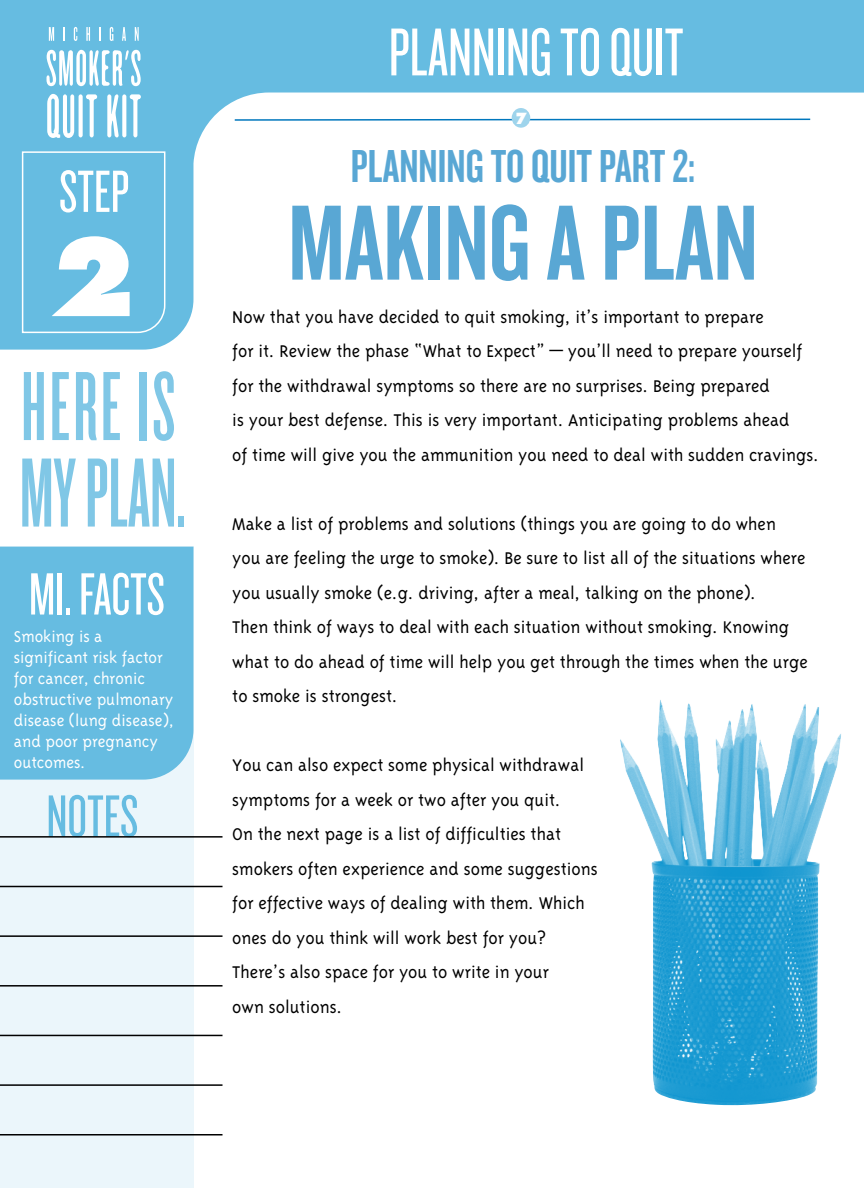
<style>
.page{position:relative;width:864px;height:1188px;background:#fff}
.page>*{position:absolute;margin:0;border:0;box-sizing:border-box;transform-origin:0 0}
.t1{font:800 117.9px "Futura T";color:#fff}
.t2{font:111px "Knockout HTF48 Featherweight";color:#59a7d4}
.t3{font:102.15px/86.6px "Knockout HTF46 Flyweight";letter-spacing:.015em;color:#80c7e6}
.t4{font:70.35px "Knockout HTF27 Junior Bantamwt";color:#fff}
.t5{font:61.95px "Knockout HTF27 Junior Bantamwt";color:#fff}
.t6{font:61.95px "Knockout HTF27 Junior Bantamwt";color:#66bce1}
.t7{font:48px "Knockout HTF48 Featherweight";color:#59a7d4}
.t8{font:300 19.5px/34.5px "Triplex";color:#000}
.t9{font:300 18px/21px "Triplex";color:#fff}
.t10{font:800 16.95px "Futura T";color:#fff;scale:.94 1}
</style>
<div class="page">
<svg style="left:0;top:0;width:864px;height:350px"></svg>
<div style="left:0;top:547px;width:193px;height:641px;background:#ebf6fb"></div>
<div style="left:0;top:547px;width:193px;height:233px;background:#66bce1"></div>
<svg style="left:47px;top:50px;width:94px;height:36px"></svg>
<svg style="left:47px;top:94px;width:27px;height:44px"></svg>
<svg style="left:79px;top:94px;width:4px;height:43px"></svg>
<svg style="left:86px;top:94px;width:11px;height:43px"></svg>
<svg style="left:107px;top:94px;width:12px;height:43px"></svg>
<svg style="left:122px;top:94px;width:4px;height:43px"></svg>
<svg style="left:130px;top:94px;width:11px;height:43px"></svg>
<svg style="left:49px;top:27px;width:5px;height:14px"></svg>
<svg style="left:63px;top:27px;width:2px;height:14px"></svg>
<svg style="left:74px;top:27px;width:3px;height:14px"></svg>
<svg style="left:86px;top:27px;width:4px;height:14px"></svg>
<svg style="left:99px;top:27px;width:2px;height:14px"></svg>
<svg style="left:110px;top:27px;width:3px;height:14px"></svg>
<svg style="left:122px;top:27px;width:4px;height:14px"></svg>
<svg style="left:135px;top:27px;width:4px;height:14px"></svg>
<hr style="left:0;top:1084px;width:223px;height:2px;background:#000">
<hr style="left:0;top:886px;width:223px;height:1px;background:#000">
<hr style="left:0;top:935px;width:223px;height:2px;background:#000">
<hr style="left:0;top:985px;width:223px;height:2px;background:#000">
<hr style="left:0;top:1035px;width:223px;height:1px;background:#000">
<hr style="left:0;top:836px;width:223px;height:2px;background:#000">
<hr style="left:0;top:1134px;width:223px;height:2px;background:#000">
<div style="left:21px;top:151px;width:145px;height:183px;background:#66bce1"></div>
<div style="left:231px;top:306px;width:590px;height:879px;background:#fff"></div>
<img style="left:620px;top:700px;width:221px;height:406px">
<svg style="left:233px;top:118px;width:579px;height:3px"></svg>
<div style="left:512px;top:108px;width:18px;height:20px;background:#9ed4ec;border-radius:50%"></div>
<h3 class="t5" style="left:59px;top:161px;width:72px">STEP</h3>
<h1 class="t1" style="left:51px;top:206px;width:85px">2</h1>
<h3 class="t3" style="left:20px;top:365px;width:168px">HERE IS<br>MY PLAN.</h3>
<h3 class="t5" style="left:29px;top:564px;width:138px">MI. FACTS</h3>
<p class="t9" style="left:14px;top:626px;width:162px">Smoking is a significant risk factor for cancer, chronic obstructive pulmonary disease (lung disease), and poor pregnancy outcomes.</p>
<h3 class="t6" style="left:47px;top:786px;width:93px">NOTES</h3>
<h3 class="t4" style="left:389px;top:18px;width:296px">PLANNING TO QUIT</h3>
<p class="t10" style="left:515px;top:108px;width:13px">7</p>
<h3 class="t7" style="left:351px;top:142px;width:346px">PLANNING TO QUIT PART 2:</h3>
<h2 class="t2" style="left:288px;top:187px;width:471px">MAKING A PLAN</h2>
<p class="t8" style="left:232px;top:300px;width:588px">Now that you have decided to quit smoking, it’s important to prepare<br>for it. Review the phase “What to Expect” — you’ll need to prepare yourself for the withdrawal symptoms so there are no surprises. Being prepared<br>is your best defense. This is very important. Anticipating problems ahead<br>of time will give you the ammunition you need to deal with sudden cravings.</p>
<p class="t8" style="left:232px;top:506px;width:577px">Make a list of problems and solutions (things you are going to do when you are feeling the urge to smoke). Be sure to list all of the situations where you usually smoke (e.g. driving, after a meal, talking on the phone).<br>Then think of ways to deal with each situation without smoking. Knowing what to do ahead of time will help you get through the times when the urge to smoke is strongest.</p>
<p class="t8" style="left:232px;top:748px;width:367px">You can also expect some physical withdrawal symptoms for a week or two after you quit.<br>On the next page is a list of difficulties that smokers often experience and some suggestions for effective ways of dealing with them. Which ones do you think will work best for you?<br>There’s also space for you to write in your<br>own solutions.</p>
</div>
